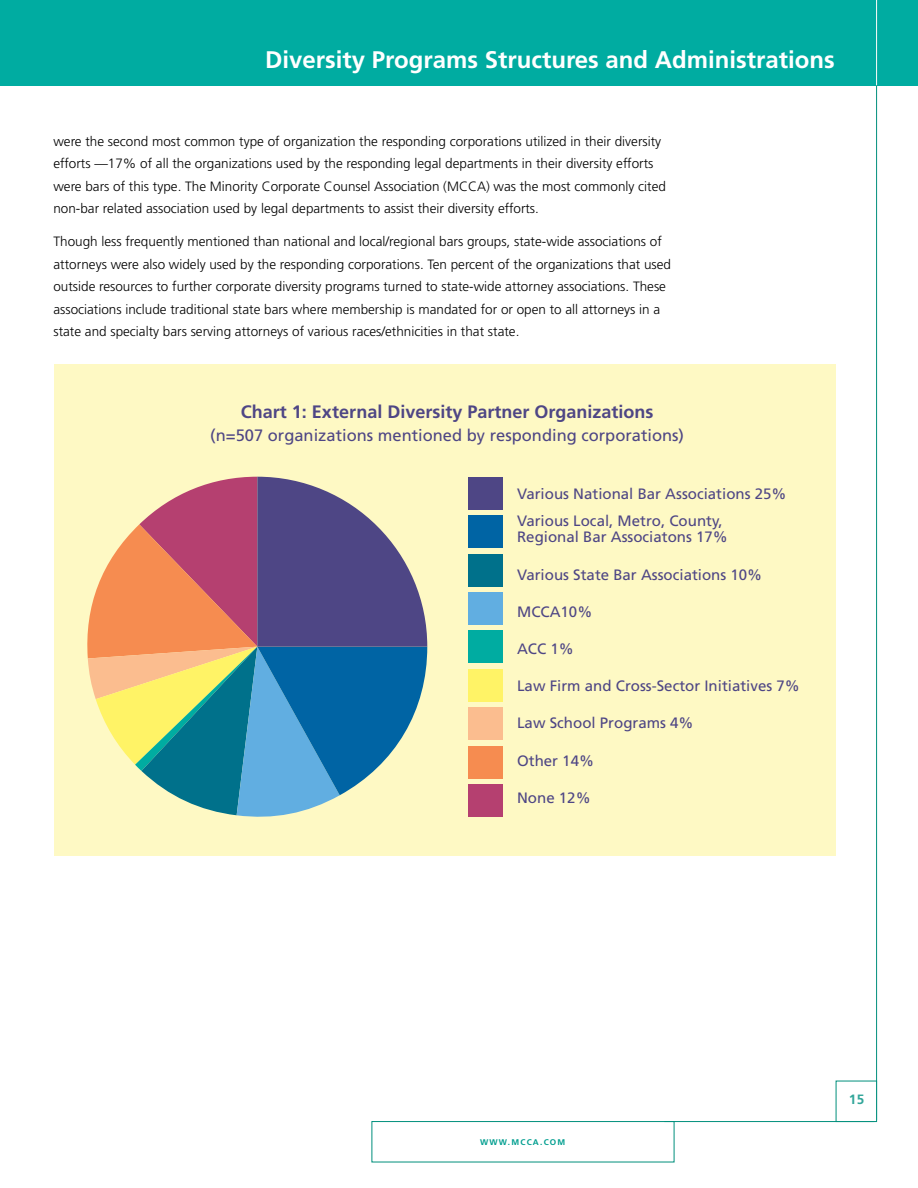
<style>
.page{position:relative;width:918px;height:1188px;background:#fff}
.page>*{position:absolute;margin:0;border:0;box-sizing:border-box;transform-origin:0 0}
.t1{font:700 24px "Frutiger";color:#fff}
.t2{font:700 18px "Frutiger";color:#4e4685}
.t3{font:16.5px "Frutiger";color:#4e4685}
.t4{font:15px/26.4px "Frutiger";color:#4e4685}
.t5{font:300 13.5px/22.5px "Frutiger";color:#000}
.t6{font:700 13.5px "Frutiger";color:#32a69a}
.t7{font:700 8.25px "Frutiger";letter-spacing:.15em;color:#009e8f}
</style>
<div class="page">
<div style="left:0;top:0;width:918px;height:85px;background:#00aca1"></div>
<div style="left:372px;top:1121px;width:302px;height:41px;background:#fff;border:1px solid #008f7c"></div>
<hr style="left:664px;top:1121px;width:210px;height:1px;background:#008f7c">
<hr style="left:876px;top:1px;width:1px;height:1119px;background:#008f7c">
<hr style="left:876px;top:0;width:1px;height:85px;background:#fff">
<div style="left:836px;top:1081px;width:41px;height:41px;background:#fff;border:1px solid #008f7c"></div>
<div style="left:54px;top:364px;width:782px;height:492px;background:#fef9c4"></div>
<svg style="left:87px;top:477px;width:340px;height:340px"></svg>
<div style="left:469px;top:631px;width:34px;height:32px;background:#00aca1"></div>
<div style="left:469px;top:477px;width:34px;height:32px;background:#4e4685"></div>
<div style="left:469px;top:515px;width:34px;height:33px;background:#0064a4"></div>
<div style="left:469px;top:669px;width:34px;height:33px;background:#fff366"></div>
<div style="left:469px;top:746px;width:34px;height:32px;background:#f68c50"></div>
<div style="left:469px;top:592px;width:34px;height:33px;background:#61aee1"></div>
<div style="left:469px;top:554px;width:34px;height:32px;background:#00718b"></div>
<div style="left:469px;top:707px;width:34px;height:33px;background:#fbbd8f"></div>
<div style="left:469px;top:784px;width:34px;height:33px;background:#b54070"></div>
<h1 class="t1" style="left:265px;top:45px;width:571px">Diversity Programs Structures and Administrations</h1>
<p class="t5" style="left:53px;top:130px;width:614px">were the second most common type of organization the responding corporations utilized in their diversity efforts —17% of all the organizations used by the responding legal departments in their diversity efforts were bars of this type. The Minority Corporate Counsel Association (MCCA) was the most commonly cited non-bar related association used by legal departments to assist their diversity efforts.</p>
<p class="t5" style="left:53px;top:230px;width:619px">Though less frequently mentioned than national and local/regional bars groups, state-wide associations of attorneys were also widely used by the responding corporations. Ten percent of the organizations that used outside resources to further corporate diversity programs turned to state-wide attorney associations. These associations include traditional state bars where membership is mandated for or open to all attorneys in a state and specialty bars serving attorneys of various races/ethnicities in that state.</p>
<h2 class="t2" style="left:241px;top:401px;width:414px">Chart 1: External Diversity Partner Organizations</h2>
<p class="t3" style="left:210px;top:426px;width:475px">(n=507 organizations mentioned by responding corporations)</p>
<p class="t4" style="left:517px;top:481px;width:271px">Various National Bar Associations 25%<br>Various Local, Metro, County,</p>
<p class="t4" style="left:517px;top:524px;width:212px">Regional Bar Associatons 17%</p>
<p class="t4" style="left:517px;top:561px;width:247px">Various State Bar Associations 10%</p>
<p class="t4" style="left:517px;top:598px;width:77px">MCCA10%</p>
<p class="t4" style="left:517px;top:635px;width:58px">ACC 1%</p>
<p class="t4" style="left:517px;top:673px;width:284px">Law Firm and Cross-Sector Initiatives 7%</p>
<p class="t4" style="left:517px;top:710px;width:178px">Law School Programs 4%</p>
<p class="t4" style="left:517px;top:747px;width:78px">Other 14%</p>
<p class="t4" style="left:517px;top:784px;width:75px">None 12%</p>
<p class="t7" style="left:480px;top:1137px;width:87px">www.MCCA.COM</p>
<p class="t6" style="left:849px;top:1091px;width:17px">15</p>
</div>
